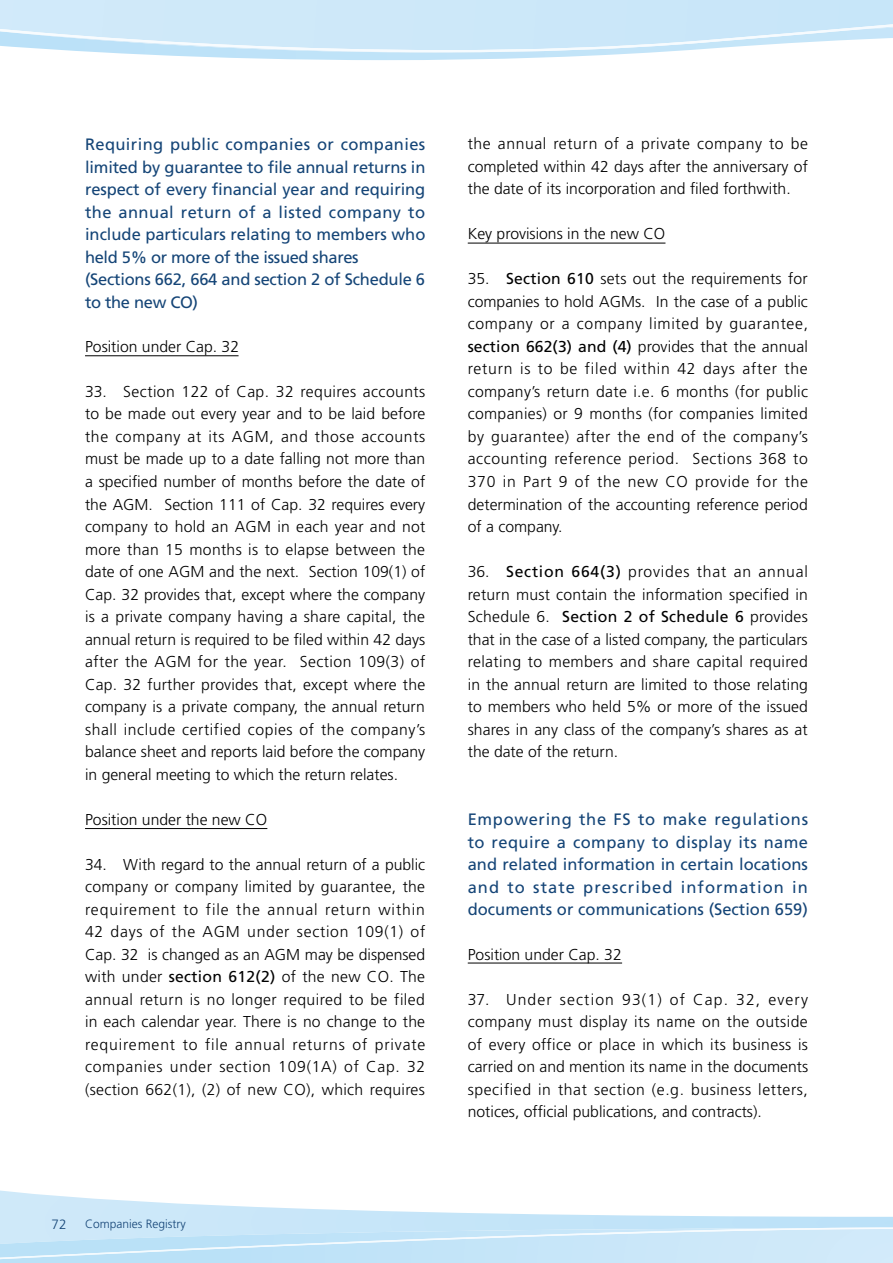
<style>
.page{position:relative;width:893px;height:1263px;background:#fff}
.page>*{position:absolute;margin:0;border:0;box-sizing:border-box;transform-origin:0 0}
.t1{font:16.5px/22.5px "Frutiger";color:#154577;text-align:justify}
.t2{font:300 15.75px/22.5px "Frutiger";color:#000;text-align:justify}
.t3{font:300 13.5px "Frutiger";color:#154577}
.t4{font:300 12px "Frutiger";color:#154577}
.s1{font-weight:400}
</style>
<div class="page">
<svg style="left:0;top:1190px;width:893px;height:37px"></svg>
<svg style="left:0;top:1227px;width:893px;height:36px;background:#c8e6f8"></svg>
<svg style="left:98px;top:52px;width:559px;height:8px"></svg>
<svg style="left:0;top:0;width:893px;height:52px;background:#cfe9f9"></svg>
<hr style="left:85px;top:355px;width:154px;height:1px;background:#000">
<hr style="left:85px;top:828px;width:182px;height:1px;background:#000">
<hr style="left:468px;top:243px;width:197px;height:1px;background:#000">
<hr style="left:468px;top:963px;width:154px;height:1px;background:#000">
<p class="t1" style="left:85px;top:133px;width:342px">Requiring public companies or companies limited by guarantee to file annual returns in respect of every financial year and requiring the annual return of a listed company to include particulars relating to members who</p>
<p class="t1" style="left:85px;top:245px;width:342px;text-align:left">held 5% or more of the issued shares (Sections 662, 664 and section 2 of Schedule 6 to the new CO)</p>
<p class="t2" style="left:85px;top:335px;width:156px">Position under Cap. 32</p>
<p class="t2" style="left:85px;top:380px;width:342px">33. Section 122 of Cap. 32 requires accounts to be made out every year and to be laid before the company at its AGM, and those accounts must be made up to a date falling not more than a specified number of months before the date of the AGM. Section 111 of Cap. 32 requires every company to hold an AGM in each year and not more than 15 months is to elapse between the date of one AGM and the next. Section 109(1) of Cap. 32 provides that, except where the company is a private company having a share capital, the annual return is required to be filed within 42 days after the AGM for the year. Section 109(3) of Cap. 32 further provides that, except where the company is a private company, the annual return shall include certified copies of the company’s balance sheet and reports laid before the company in general meeting to which the return relates.</p>
<p class="t2" style="left:85px;top:808px;width:184px">Position under the new CO</p>
<p class="t2" style="left:85px;top:853px;width:342px">34. With regard to the annual return of a public company or company limited by guarantee, the requirement to file the annual return within 42 days of the AGM under section 109(1) of Cap. 32 is changed as an AGM may be dispensed with under <span class="s1">section 612(2)</span> of the new CO. The annual return is no longer required to be filed in each calendar year. There is no change to the requirement to file annual returns of private companies under section 109(1A) of Cap. 32 (section 662(1), (2) of new CO), which requires</p>
<p class="t3" style="left:52px;top:1216px;width:17px">72</p>
<p class="t4" style="left:85px;top:1217px;width:102px">Companies Registry</p>
<p class="t2" style="left:468px;top:133px;width:342px">the annual return of a private company to be completed within 42 days after the anniversary of the date of its incorporation and filed forthwith.</p>
<p class="t2" style="left:468px;top:223px;width:199px">Key provisions in the new CO</p>
<p class="t2" style="left:468px;top:268px;width:342px">35. <span class="s1">Section 610</span> sets out the requirements for companies to hold AGMs. In the case of a public company or a company limited by guarantee, <span class="s1">section 662(3) and (4)</span> provides that the annual return is to be filed within 42 days after the company’s return date i.e. 6 months (for public companies) or 9 months (for companies limited by guarantee) after the end of the company’s accounting reference period. Sections 368 to 370 in Part 9 of the new CO provide for the determination of the accounting reference period of a company.</p>
<p class="t2" style="left:468px;top:560px;width:342px">36. <span class="s1">Section 664(3)</span> provides that an annual return must contain the information specified in Schedule 6. <span class="s1">Section 2 of Schedule 6</span> provides that in the case of a listed company, the particulars relating to members and share capital required in the annual return are limited to those relating to members who held 5% or more of the issued shares in any class of the company’s shares as at the date of the return.</p>
<p class="t1" style="left:468px;top:808px;width:342px">Empowering the FS to make regulations to require a company to display its name and related information in certain locations and to state prescribed information in documents or communications (Section 659)</p>
<p class="t2" style="left:468px;top:943px;width:156px">Position under Cap. 32</p>
<p class="t2" style="left:468px;top:988px;width:342px">37. Under section 93(1) of Cap. 32, every company must display its name on the outside of every office or place in which its business is carried on and mention its name in the documents specified in that section (e.g. business letters, notices, official publications, and contracts).</p>
</div>
